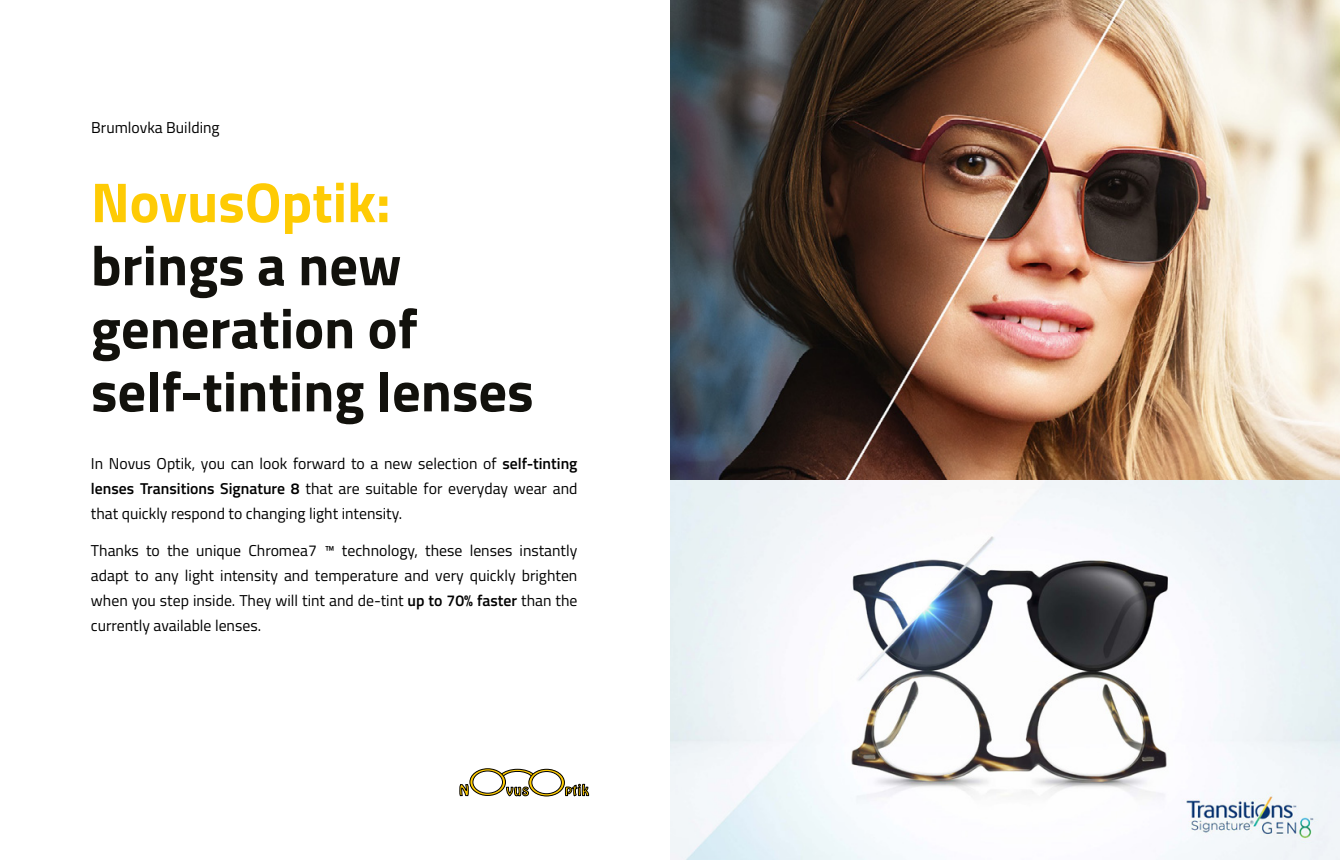
<style>
.page{position:relative;width:1340px;height:862px;background:#fff}
.page>*{position:absolute;margin:0;border:0;box-sizing:border-box;transform-origin:0 0}
.t1{font:700 56.25px/63px "Titillium Web";color:#12110c}
.t2{font:700 56.25px "Titillium Web";color:#fecb04}
.t3{font:15.75px/24.8px "Titillium Web";color:#000;text-align:justify}
.s1{font-weight:600}
</style>
<div class="page">
<img style="left:670px;top:0;width:669px;height:859px">
<svg style="left:459px;top:768px;width:130px;height:28px"></svg>
<p class="t3" style="left:91px;top:114px;width:130px">Brumlovka Building</p>
<h1 class="t2" style="left:91px;top:159px;width:301px">NovusOptik:</h1>
<h1 class="t1" style="left:91px;top:231px;width:444px">brings a new generation of self-tinting lenses</h1>
<p class="t3" style="left:91px;top:450px;width:488px">In Novus Optik, you can look forward to a new selection of <span class="s1">self-tinting lenses Transitions Signature 8</span> that are suitable for everyday wear and that quickly respond to changing light intensity.</p>
<p class="t3" style="left:91px;top:537px;width:488px">Thanks to the unique Chromea7 ™ technology, these lenses instantly adapt to any light intensity and temperature and very quickly brighten when you step inside. They will tint and de-tint <span class="s1">up to 70% faster</span> than the currently available lenses.</p>
</div>
